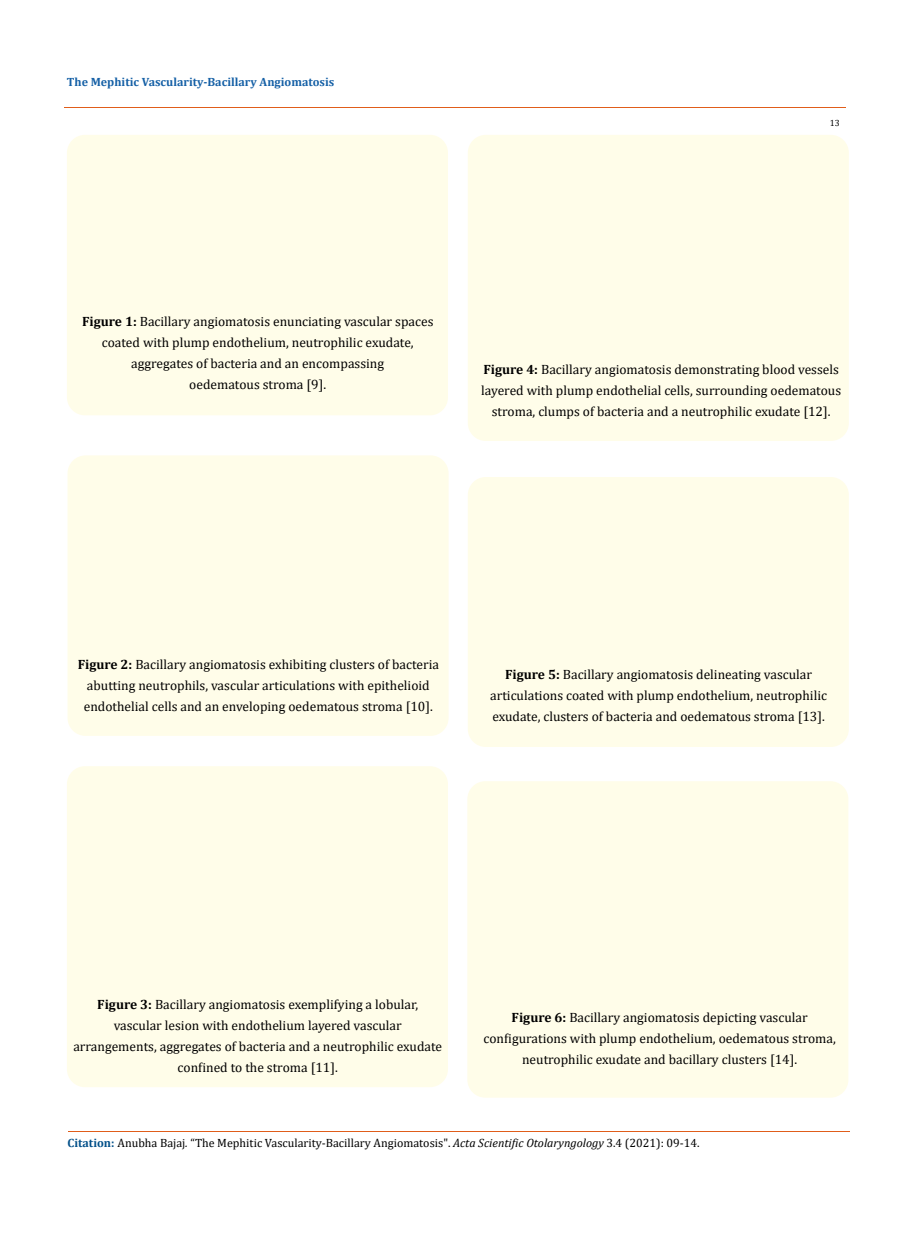
<style>
.page{position:relative;width:917px;height:1242px;background:#fff}
.page>*{position:absolute;margin:0;border:0;box-sizing:border-box;transform-origin:0 0}
.t1{font:13.5px/21px "Cambria";color:#000;text-align:center}
.t2{font:12px "Cambria";color:#000}
.t3{font:700 12px "Cambria";color:#1560a6}
.t4{font:9px "Cambria";color:#000}
.s1{font-weight:700}
.s2{font-weight:700;color:#035089}
.s3{font-style:italic}
</style>
<div class="page">
<div style="left:67px;top:135px;width:381px;height:280px;background:#fffde9;border-radius:18px"></div>
<div style="left:68px;top:455px;width:380px;height:281px;background:#fffde9;border-radius:18px"></div>
<div style="left:468px;top:135px;width:380px;height:306px;background:#fffde9;border-radius:18px"></div>
<div style="left:468px;top:477px;width:380px;height:270px;background:#fffde9;border-radius:18px"></div>
<div style="left:467px;top:781px;width:381px;height:317px;background:#fffde9;border-radius:18px"></div>
<hr style="left:64px;top:108px;width:781px;height:1px;background:#e05d1a">
<hr style="left:68px;top:1132px;width:781px;height:1px;background:#e05d1a">
<div style="left:67px;top:766px;width:381px;height:321px;background:#fffde9;border-radius:18px"></div>
<p class="t3" style="left:67px;top:73px;width:269px">The Mephitic Vascularity-Bacillary Angiomatosis</p>
<p class="t4" style="left:829px;top:118px;width:11px">13</p>
<p class="t1" style="left:82px;top:311px;width:353px"><span class="s1">Figure 1:</span> Bacillary angiomatosis enunciating vascular spaces coated with plump endothelium, neutrophilic exudate, aggregates of bacteria and an encompassing<br>oedematous stroma [9].</p>
<p class="t1" style="left:481px;top:359px;width:361px"><span class="s1">Figure 4:</span> Bacillary angiomatosis demonstrating blood vessels layered with plump endothelial cells, surrounding oedematous stroma, clumps of bacteria and a neutrophilic exudate [12].</p>
<p class="t1" style="left:78px;top:654px;width:363px"><span class="s1">Figure 2:</span> Bacillary angiomatosis exhibiting clusters of bacteria abutting neutrophils, vascular articulations with epithelioid endothelial cells and an enveloping oedematous stroma [10].</p>
<p class="t1" style="left:490px;top:663px;width:338px"><span class="s1">Figure 5:</span> Bacillary angiomatosis delineating vascular articulations coated with plump endothelium, neutrophilic exudate, clusters of bacteria and oedematous stroma [13].</p>
<p class="t1" style="left:73px;top:994px;width:370px"><span class="s1">Figure 3:</span> Bacillary angiomatosis exemplifying a lobular, vascular lesion with endothelium layered vascular arrangements, aggregates of bacteria and a neutrophilic exudate confined to the stroma [11].</p>
<p class="t1" style="left:483px;top:1007px;width:354px"><span class="s1">Figure 6:</span> Bacillary angiomatosis depicting vascular configurations with plump endothelium, oedematous stroma, neutrophilic exudate and bacillary clusters [14].</p>
<p class="t2" style="left:68px;top:1136px;width:633px"><span class="s2">Citation:</span> Anubha Bajaj<span class="s3">.</span> “The Mephitic Vascularity-Bacillary Angiomatosis". <span class="s3">Acta Scientific Otolaryngology</span> 3.4 (2021): 09-14.</p>
</div>
